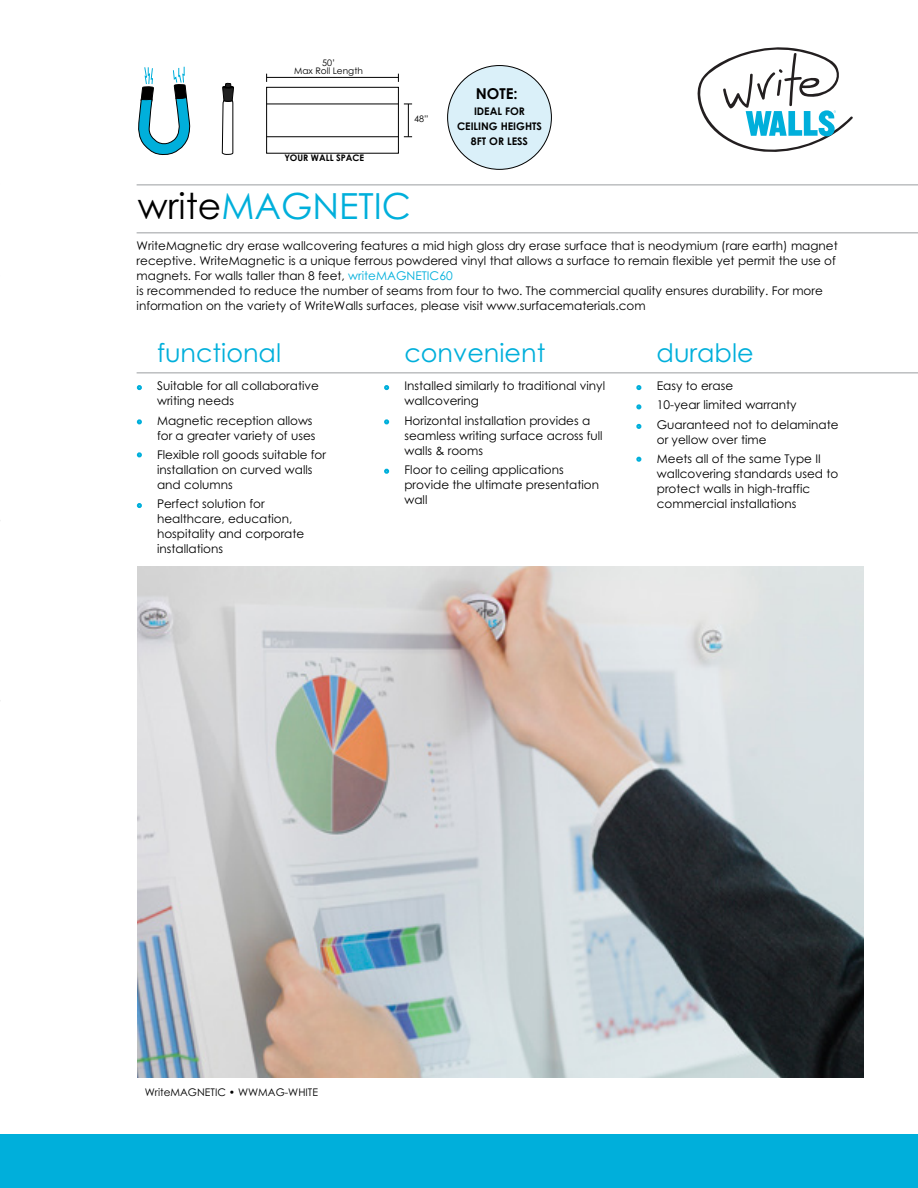
<style>
.page{position:relative;width:918px;height:1188px;background:#fff}
.page>*{position:absolute;margin:0;border:0;box-sizing:border-box;transform-origin:0 0}
.t1{font:36px "Century Gothic Pro";color:#00afdb}
.t2{font:25.5px "Century Gothic Pro";color:#00afdb}
.t3{font:700 15px "Century Gothic Pro";color:#000}
.t4{font:12px/15px "Century Gothic Pro";color:#000}
.t5{font:700 10.5px/15px "Century Gothic Pro";color:#000;text-align:center}
.t6{font:10.5px "Century Gothic Pro";color:#000}
.t7{font:9px "Century Gothic Pro";color:#000}
.t8{font:700 9px "Century Gothic Pro";color:#000}
.s1{color:#000}
.s2{color:#00afdb}
</style>
<div class="page">
<div style="left:0;top:1134px;width:918px;height:54px;background:#00afdb"></div>
<hr style="left:137px;top:184px;width:781px;height:2px;background:#bcbec0">
<hr style="left:137px;top:232px;width:781px;height:2px;background:#bcbec0">
<hr style="left:137px;top:372px;width:781px;height:2px;background:#bcbec0">
<svg style="left:137px;top:385px;width:5px;height:5px"></svg>
<svg style="left:137px;top:419px;width:5px;height:5px"></svg>
<svg style="left:137px;top:452px;width:5px;height:5px"></svg>
<svg style="left:137px;top:503px;width:5px;height:5px"></svg>
<svg style="left:384px;top:385px;width:5px;height:5px"></svg>
<svg style="left:384px;top:419px;width:5px;height:5px"></svg>
<svg style="left:384px;top:469px;width:5px;height:5px"></svg>
<svg style="left:636px;top:385px;width:5px;height:5px"></svg>
<svg style="left:636px;top:404px;width:5px;height:5px"></svg>
<svg style="left:636px;top:424px;width:5px;height:5px"></svg>
<svg style="left:636px;top:457px;width:5px;height:5px"></svg>
<svg style="left:697px;top:47px;width:155px;height:105px"></svg>
<img style="left:137px;top:567px;width:726px;height:511px">
<svg style="left:222px;top:83px;width:12px;height:72px"></svg>
<svg style="left:138px;top:67px;width:52px;height:88px"></svg>
<svg style="left:266px;top:74px;width:146px;height:80px"></svg>
<div style="left:448px;top:66px;width:103px;height:103px;background:#daf0f9;border-radius:50%"></div>
<p class="t7" style="left:322px;top:58px;width:15px">50’</p>
<p class="t7" style="left:294px;top:65px;width:70px">Max Roll Length</p>
<p class="t8" style="left:284px;top:152px;width:81px">YOUR WALL SPACE</p>
<p class="t7" style="left:414px;top:113px;width:16px">48”</p>
<p class="t1" style="left:138px;top:184px;width:275px"><span class="s1">write</span>MAGNETIC</p>
<p class="t3" style="left:476px;top:84px;width:43px">NOTE:</p>
<p class="t5" style="left:457px;top:103px;width:87px">IDEAL FOR<br>CEILING HEIGHTS<br>8FT OR LESS</p>
<p class="t4" style="left:137px;top:238px;width:703px">WriteMagnetic dry erase wallcovering features a mid high gloss dry erase surface that is neodymium (rare earth) magnet receptive. WriteMagnetic is a unique ferrous powdered vinyl that allows a surface to remain flexible yet permit the use of magnets. For walls taller than 8 feet, <span class="s2">writeMAGNETIC60<br></span>is recommended to reduce the number of seams from four to two. The commercial quality ensures durability. For more information on the variety of WriteWalls surfaces, please visit www.surfacematerials.com</p>
<p class="t2" style="left:157px;top:337px;width:126px">functional</p>
<p class="t2" style="left:404px;top:337px;width:142px">convenient</p>
<p class="t2" style="left:657px;top:337px;width:99px">durable</p>
<p class="t4" style="left:157px;top:378px;width:163px">Suitable for all collaborative writing needs</p>
<p class="t4" style="left:157px;top:413px;width:160px">Magnetic reception allows for a greater variety of uses</p>
<p class="t4" style="left:157px;top:447px;width:171px">Flexible roll goods suitable for installation on curved walls and columns</p>
<p class="t4" style="left:157px;top:496px;width:149px">Perfect solution for healthcare, education, hospitality and corporate installations</p>
<p class="t4" style="left:404px;top:378px;width:202px">Installed similarly to traditional vinyl wallcovering</p>
<p class="t4" style="left:404px;top:413px;width:200px">Horizontal installation provides a seamless writing surface across full walls &amp; rooms</p>
<p class="t4" style="left:404px;top:462px;width:196px">Floor to ceiling applications provide the ultimate presentation wall</p>
<p class="t4" style="left:657px;top:376px;width:183px;line-height:19.4px">Easy to erase<br>10-year limited warranty<br>Guaranteed not to delaminate</p>
<p class="t4" style="left:657px;top:430px;width:165px;line-height:19.4px">or yellow over time<br>Meets all of the same Type II</p>
<p class="t4" style="left:657px;top:466px;width:183px">wallcovering standards used to protect walls in high-traffic commercial installations</p>
<p class="t6" style="left:145px;top:1086px;width:175px">WriteMAGNETIC • WWMAG-WHITE</p>
</div>
